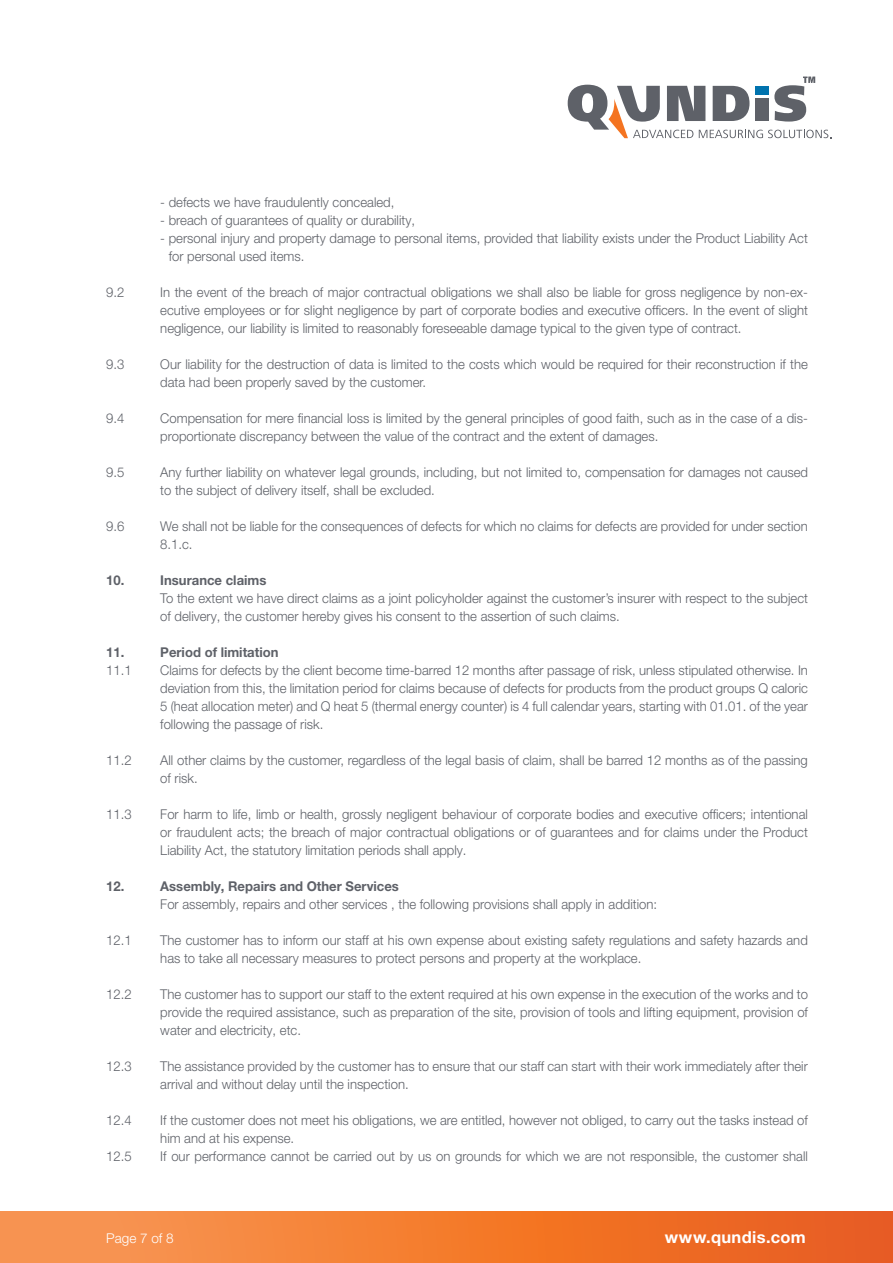
<style>
.page{position:relative;width:893px;height:1263px;background:#fff}
.page>*{position:absolute;margin:0;border:0;box-sizing:border-box;transform-origin:0 0}
.t1{font:700 16.5px "Helvetica Neue LT Pro";letter-spacing:.02em;color:#fff}
.t2{font:300 13.5px/18px "Helvetica Neue LT Pro";color:#5e6168}
.t3{font:700 13.5px "Helvetica Neue LT Pro";color:#5e6168}
.t4{font:300 13.5px "Helvetica Neue LT Pro";color:#fff}
</style>
<div class="page">
<div style="left:0;top:1212px;width:893px;height:51px;background:linear-gradient(to right,#fa9a51,#ea5c17)"></div>
<svg style="left:568px;top:77px;width:263px;height:61px"></svg>
<p class="t2" style="left:160px;top:193px;width:236px">- defects we have fraudulently concealed,</p>
<p class="t2" style="left:160px;top:211px;width:256px">- breach of guarantees of quality or durability,</p>
<p class="t2" style="left:169px;top:229px;width:641px;text-indent:-8px">- personal injury and property damage to personal items, provided that liability exists under the Product Liability Act for personal used items.</p>
<p class="t2" style="left:106px;top:283px;width:20px">9.2</p>
<p class="t2" style="left:160px;top:283px;width:649px;text-align:justify">In the event of the breach of major contractual obligations we shall also be liable for gross negligence by non-ex&shy;ecutive employees or for slight negligence by part of corporate bodies and executive officers. In the event of slight negligence, our liability is limited to reasonably foreseeable damage typical to the given type of contract.</p>
<p class="t2" style="left:106px;top:355px;width:20px">9.3</p>
<p class="t2" style="left:160px;top:355px;width:649px">Our liability for the destruction of data is limited to the costs which would be required for their reconstruction if the data had been properly saved by the customer.</p>
<p class="t2" style="left:106px;top:409px;width:20px">9.4</p>
<p class="t2" style="left:160px;top:409px;width:649px">Compensation for mere financial loss is limited by the general principles of good faith, such as in the case of a dis&shy;proportionate discrepancy between the value of the contract and the extent of damages.</p>
<p class="t2" style="left:106px;top:463px;width:20px">9.5</p>
<p class="t2" style="left:160px;top:463px;width:649px">Any further liability on whatever legal grounds, including, but not limited to, compensation for damages not caused to the subject of delivery itself, shall be excluded.</p>
<p class="t2" style="left:106px;top:517px;width:20px">9.6</p>
<p class="t2" style="left:160px;top:517px;width:649px">We shall not be liable for the consequences of defects for which no claims for defects are provided for under section<br>8.1.c.</p>
<p class="t3" style="left:106px;top:572px;width:20px">10.</p>
<p class="t3" style="left:160px;top:572px;width:108px">Insurance claims</p>
<p class="t2" style="left:160px;top:589px;width:649px">To the extent we have direct claims as a joint policyholder against the customer’s insurer with respect to the subject of delivery, the customer hereby gives his consent to the assertion of such claims.</p>
<p class="t3" style="left:106px;top:644px;width:20px">11.</p>
<p class="t3" style="left:160px;top:644px;width:120px">Period of limitation</p>
<p class="t2" style="left:106px;top:661px;width:27px">11.1</p>
<p class="t2" style="left:160px;top:661px;width:649px;text-align:justify">Claims for defects by the client become time-barred 12 months after passage of risk, unless stipulated otherwise. In deviation from this, the limitation period for claims because of defects for products from the product groups Q caloric 5 (heat allocation meter) and Q heat 5 (thermal energy counter) is 4 full calendar years, starting with 01.01. of the year following the passage of risk.</p>
<p class="t2" style="left:106px;top:751px;width:27px">11.2</p>
<p class="t2" style="left:160px;top:751px;width:649px">All other claims by the customer, regardless of the legal basis of claim, shall be barred 12 months as of the passing of risk.</p>
<p class="t2" style="left:106px;top:805px;width:27px">11.3</p>
<p class="t2" style="left:160px;top:805px;width:649px;text-align:justify">For harm to life, limb or health, grossly negligent behaviour of corporate bodies and executive officers; intentional or fraudulent acts; the breach of major contractual obligations or of guarantees and for claims under the Product Liability Act, the statutory limitation periods shall apply.</p>
<p class="t3" style="left:106px;top:878px;width:20px">12.</p>
<p class="t3" style="left:160px;top:878px;width:240px">Assembly, Repairs and Other Services</p>
<p class="t2" style="left:160px;top:895px;width:498px">For assembly, repairs and other services , the following provisions shall apply in addition:</p>
<p class="t2" style="left:106px;top:931px;width:27px">12.1</p>
<p class="t2" style="left:160px;top:931px;width:649px">The customer has to inform our staff at his own expense about existing safety regulations and safety hazards and has to take all necessary measures to protect persons and property at the workplace.</p>
<p class="t2" style="left:106px;top:985px;width:27px">12.2</p>
<p class="t2" style="left:160px;top:985px;width:649px;text-align:justify">The customer has to support our staff to the extent required at his own expense in the execution of the works and to provide the required assistance, such as preparation of the site, provision of tools and lifting equipment, provision of water and electricity, etc.</p>
<p class="t2" style="left:106px;top:1057px;width:27px">12.3</p>
<p class="t2" style="left:160px;top:1057px;width:649px">The assistance provided by the customer has to ensure that our staff can start with their work immediately after their arrival and without delay until the inspection.</p>
<p class="t2" style="left:106px;top:1111px;width:27px">12.4</p>
<p class="t2" style="left:160px;top:1111px;width:649px">If the customer does not meet his obligations, we are entitled, however not obliged, to carry out the tasks instead of him and at his expense.</p>
<p class="t2" style="left:106px;top:1147px;width:27px">12.5</p>
<p class="t2" style="left:160px;top:1147px;width:649px">If our performance cannot be carried out by us on grounds for which we are not responsible, the customer shall</p>
<p class="t4" style="left:106px;top:1229px;width:69px">Page 7 of 8</p>
<p class="t1" style="left:665px;top:1226px;width:143px">www.qundis.com</p>
</div>
